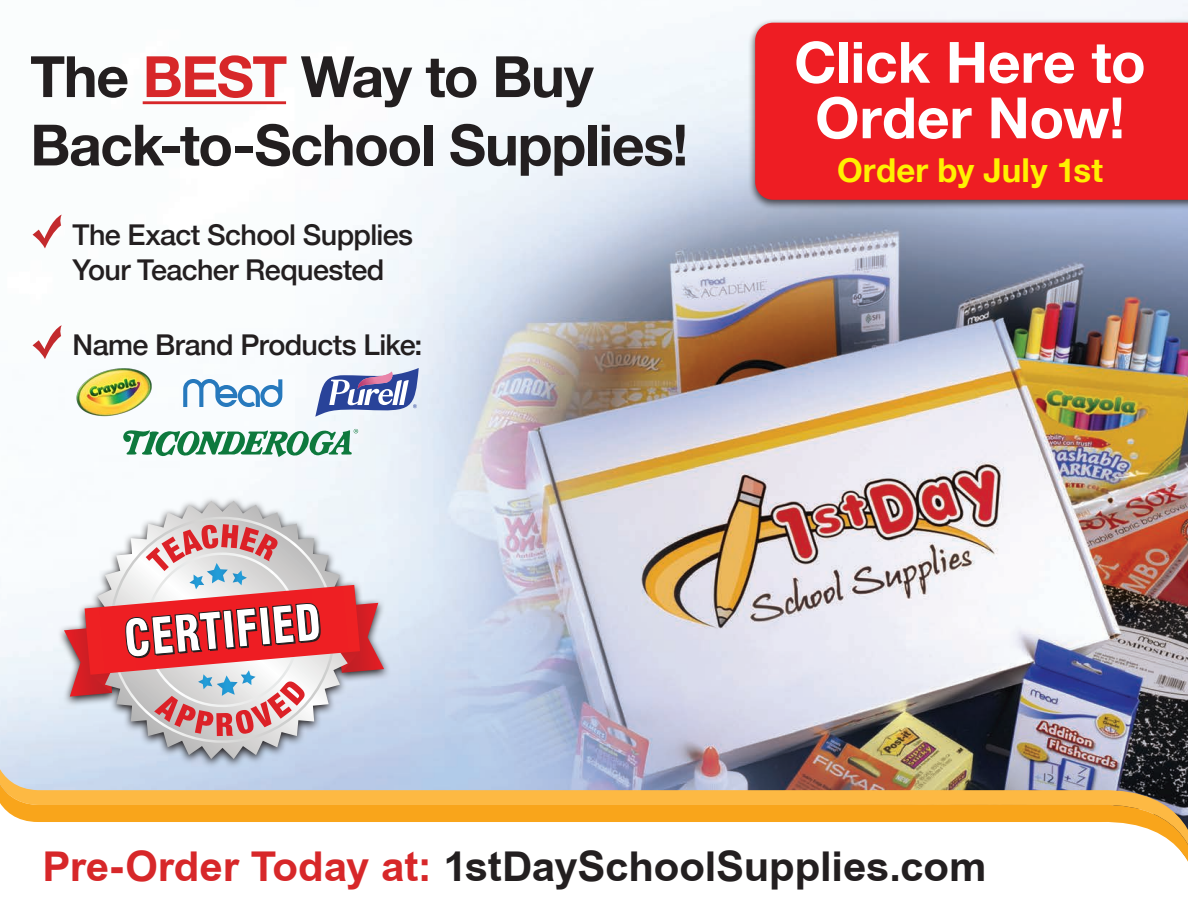
<style>
.page{position:relative;width:1188px;height:918px;background:#fff}
.page>*{position:absolute;margin:0;border:0;box-sizing:border-box;transform-origin:0 0}
.t1{font:700 57px/68.4px "Helvetica Neue";letter-spacing:-.025em;color:#231f20}
.t2{font:700 57px "Helvetica Neue";letter-spacing:-.005em;color:#fff}
.t3{font:700 42px "Arial";letter-spacing:-.005em;color:#231f20}
.t4{font:700 33px "Helvetica Neue";letter-spacing:.005em;color:#fff101}
.t5{font:500 28.65px/34.3px "Helvetica Neue";letter-spacing:-.02em;color:#231f20}
.s1{color:#d72729}
</style>
<div class="page">
<img style="left:0;top:0;width:1188px;height:723px">
<img style="left:0;top:723px;width:1188px;height:15px">
<img style="left:0;top:738px;width:1188px;height:124px">
<svg style="left:33px;top:215px;width:29px;height:33px"></svg>
<svg style="left:33px;top:325px;width:29px;height:34px"></svg>
<svg style="left:183px;top:379px;width:99px;height:28px"></svg>
<img style="left:73px;top:364px;width:82px;height:57px">
<svg style="left:123px;top:429px;width:235px;height:28px"></svg>
<hr style="left:143px;top:101px;width:143px;height:3px;background:#d72729">
<svg style="left:57px;top:496px;width:334px;height:273px"></svg>
<svg style="left:93px;top:501px;width:259px;height:258px"></svg>
<svg style="left:104px;top:514px;width:237px;height:234px"></svg>
<svg style="left:64px;top:524px;width:320px;height:212px"></svg>
<svg style="left:315px;top:368px;width:104px;height:49px"></svg>
<div style="left:748px;top:19px;width:440px;height:191px;background:#231f20;opacity:.75"></div>
<div style="left:755px;top:23px;width:433px;height:177px;background:#ee1d23"></div>
<h1 class="t1" style="left:30px;top:44px;width:659px">The <span class="s1">BEST</span> Way to Buy<br>Back-to-School Supplies!</h1>
<p class="t5" style="left:73px;top:215px;width:342px">The Exact School Supplies<br>Your Teacher Requested</p>
<p class="t5" style="left:73px;top:325px;width:352px">Name Brand Products Like:</p>
<p class="t2" style="left:794px;top:18px;width:353px">Click Here to</p>
<p class="t2" style="left:815px;top:73px;width:311px">Order Now!</p>
<p class="t4" style="left:837px;top:145px;width:268px">Order by July 1st</p>
<h2 class="t3" style="left:43px;top:844px;width:945px"><span class="s1">Pre-Order Today at:</span> 1stDaySchoolSupplies.com</h2>
</div>
